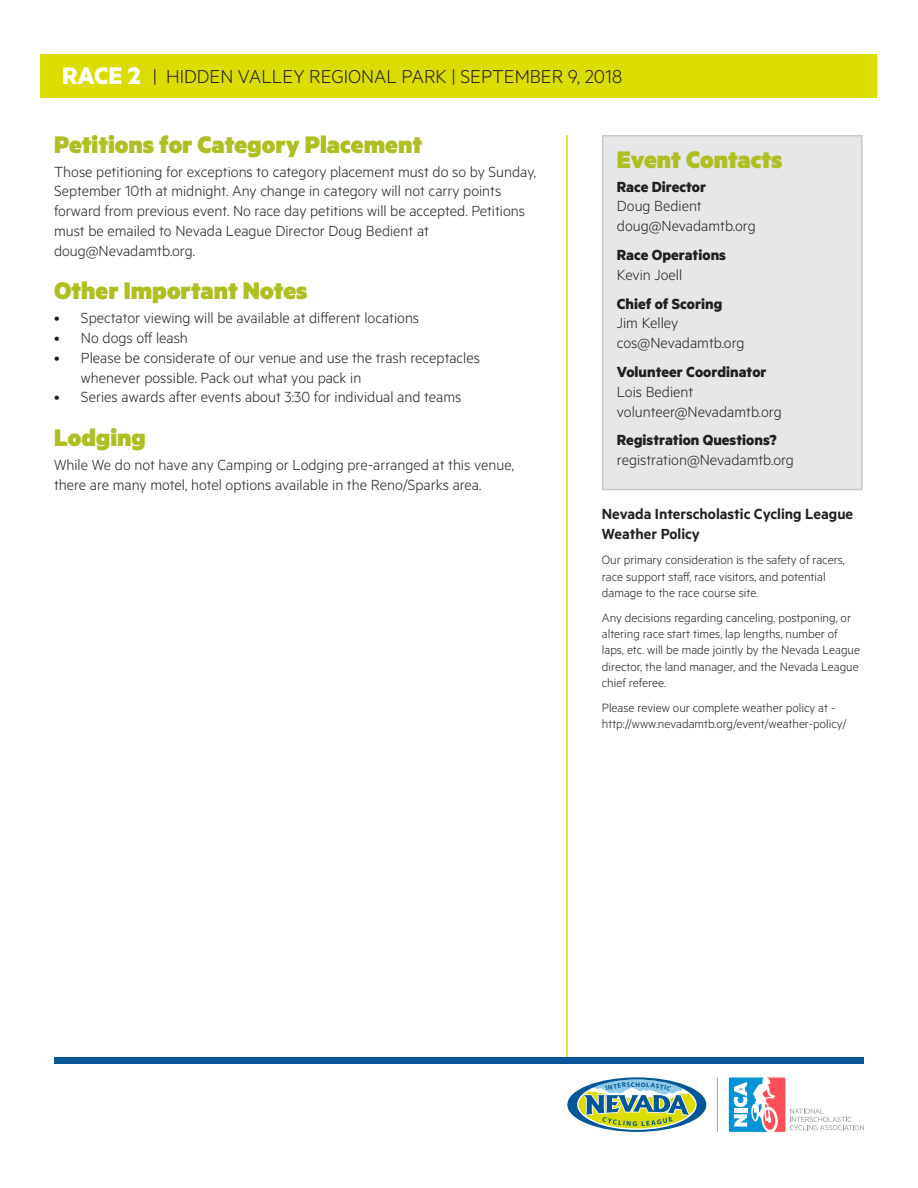
<style>
.page{position:relative;width:918px;height:1188px;background:#fff}
.page>*{position:absolute;margin:0;border:0;box-sizing:border-box;transform-origin:0 0}
.t1{font:900 27px "Metric";color:#afbf23}
.t2{font:300 21px "Metric";color:#231f20}
.t3{font:300 16.5px/19.8px "Metric";color:#231f20}
.t4{font:700 16.5px "Metric";color:#231f20}
.t5{font:600 16.5px/19.8px "Metric";color:#231f20}
.t6{font:300 13.5px/16.2px "Metric";color:#231f20}
.t7{font:700 6.75px "Myriad";color:#035796}
.s1{font-weight:700;font-size:27px;color:#fff}
</style>
<div class="page">
<div style="left:603px;top:136px;width:259px;height:354px;background:#e6e7e9"></div>
<div style="left:602px;top:135px;width:261px;height:355px;border:2px solid #c7c8ca"></div>
<div style="left:40px;top:54px;width:838px;height:43px;background:#dbdc00"></div>
<hr style="left:566px;top:135px;width:2px;height:922px;background:#dbdc00">
<div style="left:54px;top:1057px;width:810px;height:7px;background:#035796"></div>
<svg style="left:728px;top:1077px;width:136px;height:55px"></svg>
<hr style="left:717px;top:1078px;width:1px;height:54px;background:#abadad">
<svg style="left:567px;top:1077px;width:140px;height:55px"></svg>
<p class="t2" style="left:62px;top:64px;width:562px"><span class="s1">RACE 2</span> | HIDDEN VALLEY REGIONAL PARK | SEPTEMBER 9, 2018</p>
<h1 class="t1" style="left:54px;top:127px;width:370px">Petitions for Category Placement</h1>
<p class="t3" style="left:54px;top:161px;width:484px">Those petitioning for exceptions to category placement must do so by Sunday, September 10th at midnight. Any change in category will not carry points forward from previous event. No race day petitions will be accepted. Petitions must be emailed to Nevada League Director Doug Bedient at doug@Nevadamtb.org.</p>
<h1 class="t1" style="left:54px;top:274px;width:255px">Other Important Notes</h1>
<p class="t3" style="left:54px;top:307px;width:367px">• Spectator viewing will be available at different locations</p>
<p class="t3" style="left:54px;top:327px;width:135px">• No dogs off leash</p>
<p class="t3" style="left:81px;top:347px;width:401px;text-indent:-27px">• Please be considerate of our venue and use the trash receptacles whenever possible. Pack out what you pack in</p>
<p class="t3" style="left:54px;top:387px;width:409px">• Series awards after events about 3:30 for individual and teams</p>
<h1 class="t1" style="left:54px;top:420px;width:93px">Lodging</h1>
<p class="t3" style="left:54px;top:454px;width:462px">While We do not have any Camping or Lodging pre-arranged at this venue, there are many motel, hotel options available in the Reno/Sparks area.</p>
<h1 class="t1" style="left:617px;top:142px;width:167px">Event Contacts</h1>
<p class="t4" style="left:617px;top:176px;width:91px">Race Director</p>
<p class="t3" style="left:617px;top:196px;width:140px">Doug Bedient doug@Nevadamtb.org</p>
<p class="t4" style="left:617px;top:245px;width:111px">Race Operations</p>
<p class="t3" style="left:617px;top:264px;width:67px">Kevin Joell</p>
<p class="t4" style="left:617px;top:293px;width:107px">Chief of Scoring</p>
<p class="t3" style="left:617px;top:313px;width:129px">Jim Kelley cos@Nevadamtb.org</p>
<p class="t4" style="left:617px;top:362px;width:151px">Volunteer Coordinator</p>
<p class="t3" style="left:617px;top:381px;width:166px">Lois Bedient volunteer@Nevadamtb.org</p>
<p class="t4" style="left:617px;top:430px;width:161px">Registration Questions?</p>
<p class="t3" style="left:617px;top:449px;width:179px">registration@Nevadamtb.org</p>
<p class="t5" style="left:602px;top:504px;width:253px">Nevada Interscholastic Cycling League<br>Weather Policy</p>
<p class="t6" style="left:602px;top:552px;width:244px">Our primary consideration is the safety of racers, race support staff, race visitors, and potential damage to the race course site.</p>
<p class="t6" style="left:602px;top:609px;width:260px">Any decisions regarding canceling, postponing, or altering race start times, lap lengths, number of laps, etc. will be made jointly by the Nevada League director, the land manager, and the Nevada League chief referee.</p>
<p class="t6" style="left:602px;top:699px;width:246px">Please review our complete weather policy at - http://www.nevadamtb.org/event/weather-policy/</p>
<p class="t7" style="left:636px;top:1081px;width:6px">H</p>
</div>
